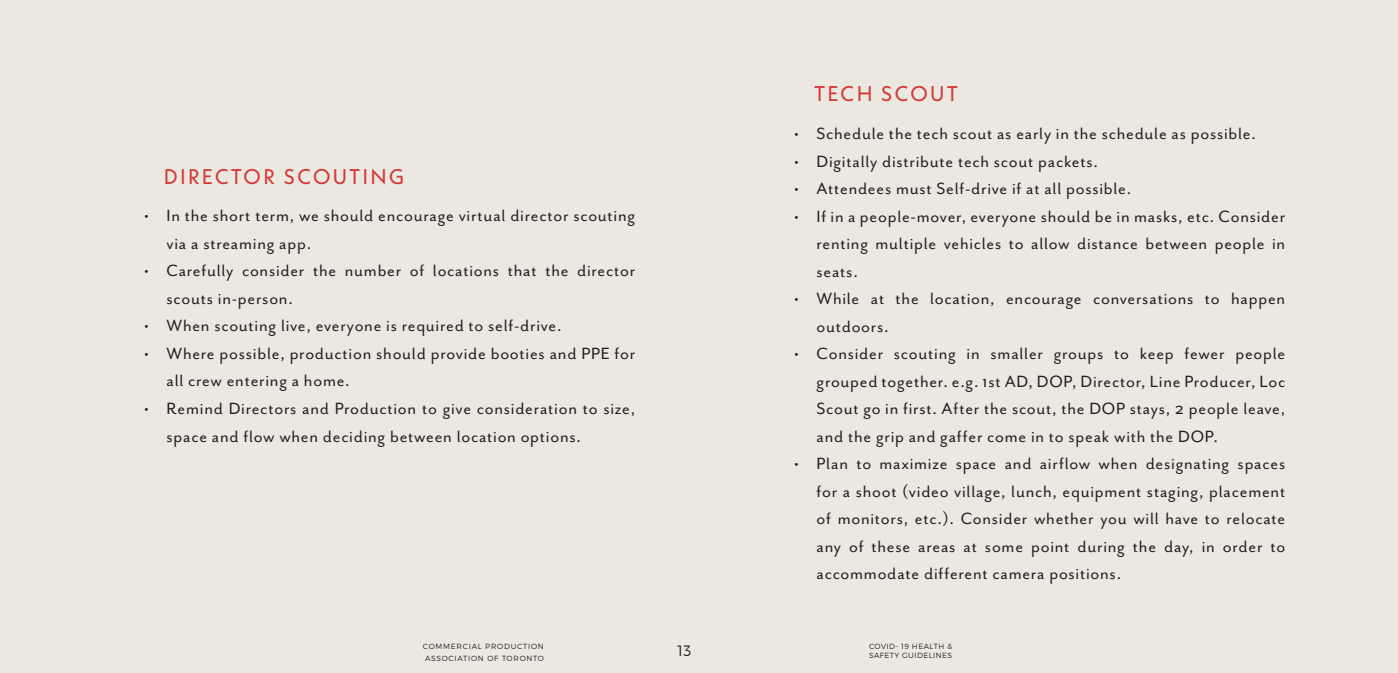
<style>
.page{position:relative;width:1398px;height:673px;background:#ebe8e2}
.page>*{position:absolute;margin:0;border:0;box-sizing:border-box;transform-origin:0 0}
.t1{font:21.25px "Neue Kabel";letter-spacing:.1em;color:#d53835}
.t2{font:18.75px/27.5px "Mr Eaves San OT";letter-spacing:.04em;color:#231f20}
.t3{font:15px "Trueno Lt";color:#231f20}
.t4{font:7.5px/11.5px "Trueno Lt";letter-spacing:.09em;color:#231f20}
.t5{font:7.5px "Trueno Lt";letter-spacing:.06em;color:#231f20}
</style>
<div class="page">
<p class="t1" style="left:164px;top:163px;width:242px">DIRECTOR SCOUTING</p>
<p class="t2" style="left:166px;top:202px;width:470px;text-indent:-22px">• In the short term, we should encourage virtual director scouting via a streaming app.</p>
<p class="t2" style="left:166px;top:257px;width:470px;text-indent:-22px">• Carefully consider the number of locations that the director scouts in-person.</p>
<p class="t2" style="left:144px;top:312px;width:419px">• When scouting live, everyone is required to self-drive.</p>
<p class="t2" style="left:166px;top:340px;width:470px;text-indent:-22px">• Where possible, production should provide booties and PPE for all crew entering a home.</p>
<p class="t2" style="left:166px;top:395px;width:470px;text-indent:-22px">• Remind Directors and Production to give consideration to size, space and flow when deciding between location options.</p>
<p class="t1" style="left:814px;top:80px;width:145px">TECH SCOUT</p>
<p class="t2" style="left:794px;top:120px;width:463px">• Schedule the tech scout as early in the schedule as possible.</p>
<p class="t2" style="left:794px;top:147px;width:305px">• Digitally distribute tech scout packets.</p>
<p class="t2" style="left:794px;top:175px;width:339px">• Attendees must Self-drive if at all possible.</p>
<p class="t2" style="left:816px;top:202px;width:470px;text-align:justify;text-indent:-22px">• If in a people-mover, everyone should be in masks, etc. Consider renting multiple vehicles to allow distance between people in seats.</p>
<p class="t2" style="left:816px;top:285px;width:470px;text-indent:-22px">• While at the location, encourage conversations to happen outdoors.</p>
<p class="t2" style="left:816px;top:340px;width:470px;text-align:justify;text-indent:-22px">• Consider scouting in smaller groups to keep fewer people grouped together. e.g. 1st AD, DOP, Director, Line Producer, Loc Scout go in first. After the scout, the DOP stays, 2 people leave, and the grip and gaffer come in to speak with the DOP.</p>
<p class="t2" style="left:816px;top:450px;width:470px;text-align:justify;text-indent:-22px">• Plan to maximize space and airflow when designating spaces for a shoot (video village, lunch, equipment staging, placement of monitors, etc.). Consider whether you will have to relocate any of these areas at some point during the day, in order to accommodate different camera positions.</p>
<p class="t4" style="left:423px;top:640px;width:122px">COMMERCIAL PRODUCTION<br>ASSOCIATION OF TORONTO</p>
<p class="t5" style="left:869px;top:641px;width:85px">COVID- 19 HEALTH &amp;</p>
<p class="t3" style="left:677px;top:641px;width:16px">13</p>
<p class="t5" style="left:869px;top:650px;width:85px">SAFETY GUIDELINES</p>
</div>
